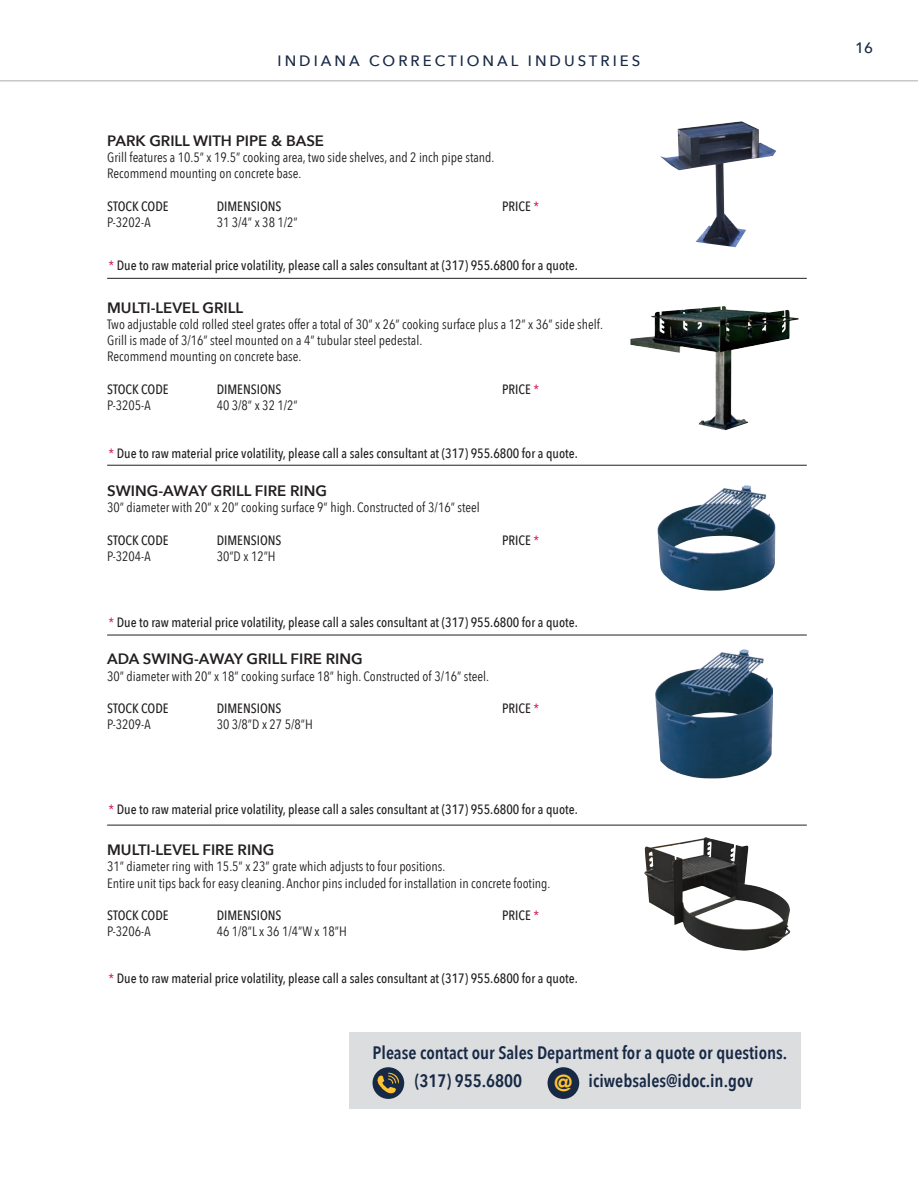
<style>
.page{position:relative;width:918px;height:1188px;background:#fff}
.page>*{position:absolute;margin:0;border:0;box-sizing:border-box;transform-origin:0 0}
.t1{font:900 22.95px "Avenir";color:#ffc42f}
.t2{font:600 18px "Avenir Next Condensed";color:#172945}
.t3{font:600 15px "Avenir Next";color:#231f20}
.t4{font:500 15px "Avenir Next";letter-spacing:.2em;color:#172945}
.t5{font:13.5px "Avenir Next Condensed";color:#231f20}
.t6{font:500 13.5px "Avenir Next Condensed";color:#231f20}
.s1{font-weight:400;color:#d20d44}
</style>
<div class="page">
<hr style="left:0;top:80px;width:918px;height:2px;background:#c7c8ca">
<img style="left:657px;top:485px;width:118px;height:106px">
<img style="left:644px;top:837px;width:146px;height:114px">
<img style="left:655px;top:649px;width:117px;height:130px">
<hr style="left:107px;top:635px;width:700px;height:1px;background:#231f20">
<hr style="left:107px;top:825px;width:700px;height:1px;background:#231f20">
<div style="left:349px;top:1032px;width:451px;height:77px;background:#dcdddf"></div>
<div style="left:373px;top:1067px;width:31px;height:32px;background:#172945;border-radius:50%"></div>
<img style="left:378px;top:1072px;width:21px;height:22px">
<div style="left:548px;top:1067px;width:31px;height:32px;background:#172945;border-radius:50%"></div>
<img style="left:660px;top:121px;width:116px;height:126px">
<img style="left:630px;top:306px;width:93px;height:47px">
<hr style="left:107px;top:278px;width:700px;height:1px;background:#231f20">
<hr style="left:107px;top:465px;width:700px;height:1px;background:#231f20">
<p class="t4" style="left:278px;top:48px;width:364px">INDIANA CORRECTIONAL INDUSTRIES</p>
<p class="t3" style="left:107px;top:128px;width:218px">PARK GRILL WITH PIPE &amp; BASE</p>
<p class="t5" style="left:107px;top:146px;width:389px">Grill features a 10.5” x 19.5” cooking area, two side shelves, and 2 inch pipe stand.</p>
<p class="t5" style="left:107px;top:162px;width:196px">Recommend mounting on concrete base.</p>
<p class="t6" style="left:107px;top:198px;width:63px">STOCK CODE</p>
<p class="t6" style="left:217px;top:198px;width:66px">DIMENSIONS</p>
<p class="t6" style="left:502px;top:198px;width:38px">PRICE <span class="s1">*</span></p>
<p class="t5" style="left:107px;top:211px;width:45px">P-3202-A</p>
<p class="t5" style="left:217px;top:211px;width:83px">31 3/4” x 38 1/2”</p>
<p class="t6" style="left:109px;top:257px;width:471px"><span class="s1">*</span> Due to raw material price volatility, please call a sales consultant at (317) 955.6800 for a quote.</p>
<p class="t3" style="left:107px;top:294px;width:137px">MULTI-LEVEL GRILL</p>
<p class="t5" style="left:107px;top:313px;width:497px">Two adjustable cold rolled steel grates offer a total of 30” x 26” cooking surface plus a 12” x 36” side shelf.</p>
<p class="t5" style="left:107px;top:329px;width:317px">Grill is made of 3/16” steel mounted on a 4” tubular steel pedestal.</p>
<p class="t5" style="left:107px;top:345px;width:196px">Recommend mounting on concrete base.</p>
<p class="t6" style="left:107px;top:381px;width:63px">STOCK CODE</p>
<p class="t6" style="left:217px;top:381px;width:66px">DIMENSIONS</p>
<p class="t6" style="left:502px;top:381px;width:38px">PRICE <span class="s1">*</span></p>
<p class="t5" style="left:107px;top:394px;width:45px">P-3205-A</p>
<p class="t5" style="left:217px;top:394px;width:83px">40 3/8” x 32 1/2”</p>
<p class="t6" style="left:109px;top:446px;width:471px"><span class="s1">*</span> Due to raw material price volatility, please call a sales consultant at (317) 955.6800 for a quote.</p>
<p class="t3" style="left:107px;top:478px;width:221px">SWING-AWAY GRILL FIRE RING</p>
<p class="t5" style="left:107px;top:496px;width:374px">30” diameter with 20” x 20” cooking surface 9” high. Constructed of 3/16” steel</p>
<p class="t6" style="left:107px;top:532px;width:63px">STOCK CODE</p>
<p class="t6" style="left:217px;top:532px;width:66px">DIMENSIONS</p>
<p class="t6" style="left:502px;top:532px;width:38px">PRICE <span class="s1">*</span></p>
<p class="t5" style="left:107px;top:545px;width:45px">P-3204-A</p>
<p class="t5" style="left:217px;top:545px;width:61px">30”D x 12”H</p>
<p class="t6" style="left:109px;top:614px;width:471px"><span class="s1">*</span> Due to raw material price volatility, please call a sales consultant at (317) 955.6800 for a quote.</p>
<p class="t3" style="left:107px;top:646px;width:257px">ADA SWING-AWAY GRILL FIRE RING</p>
<p class="t5" style="left:107px;top:664px;width:383px">30” diameter with 20” x 18” cooking surface 18” high. Constructed of 3/16” steel.</p>
<p class="t6" style="left:107px;top:700px;width:63px">STOCK CODE</p>
<p class="t6" style="left:217px;top:700px;width:66px">DIMENSIONS</p>
<p class="t6" style="left:502px;top:700px;width:38px">PRICE <span class="s1">*</span></p>
<p class="t5" style="left:107px;top:713px;width:45px">P-3209-A</p>
<p class="t5" style="left:217px;top:713px;width:98px">30 3/8”D x 27 5/8”H</p>
<p class="t6" style="left:109px;top:801px;width:471px"><span class="s1">*</span> Due to raw material price volatility, please call a sales consultant at (317) 955.6800 for a quote.</p>
<p class="t3" style="left:107px;top:837px;width:169px">MULTI-LEVEL FIRE RING</p>
<p class="t5" style="left:107px;top:855px;width:340px">31” diameter ring with 15.5” x 23” grate which adjusts to four positions.</p>
<p class="t5" style="left:107px;top:871px;width:445px">Entire unit tips back for easy cleaning. Anchor pins included for installation in concrete footing.</p>
<p class="t6" style="left:107px;top:907px;width:63px">STOCK CODE</p>
<p class="t6" style="left:217px;top:907px;width:66px">DIMENSIONS</p>
<p class="t6" style="left:502px;top:907px;width:38px">PRICE <span class="s1">*</span></p>
<p class="t5" style="left:107px;top:920px;width:45px">P-3206-A</p>
<p class="t5" style="left:217px;top:920px;width:132px">46 1/8”L x 36 1/4”W x 18”H</p>
<p class="t6" style="left:109px;top:971px;width:471px"><span class="s1">*</span> Due to raw material price volatility, please call a sales consultant at (317) 955.6800 for a quote.</p>
<p class="t2" style="left:373px;top:1037px;width:416px">Please contact our Sales Department for a quote or questions.</p>
<p class="t2" style="left:415px;top:1065px;width:109px">(317) 955.6800</p>
<p class="t1" style="left:554px;top:1064px;width:20px">@</p>
<p class="t2" style="left:589px;top:1065px;width:166px">iciwebsales@idoc.in.gov</p>
<p class="t4" style="left:855px;top:35px;width:19px">16</p>
</div>
